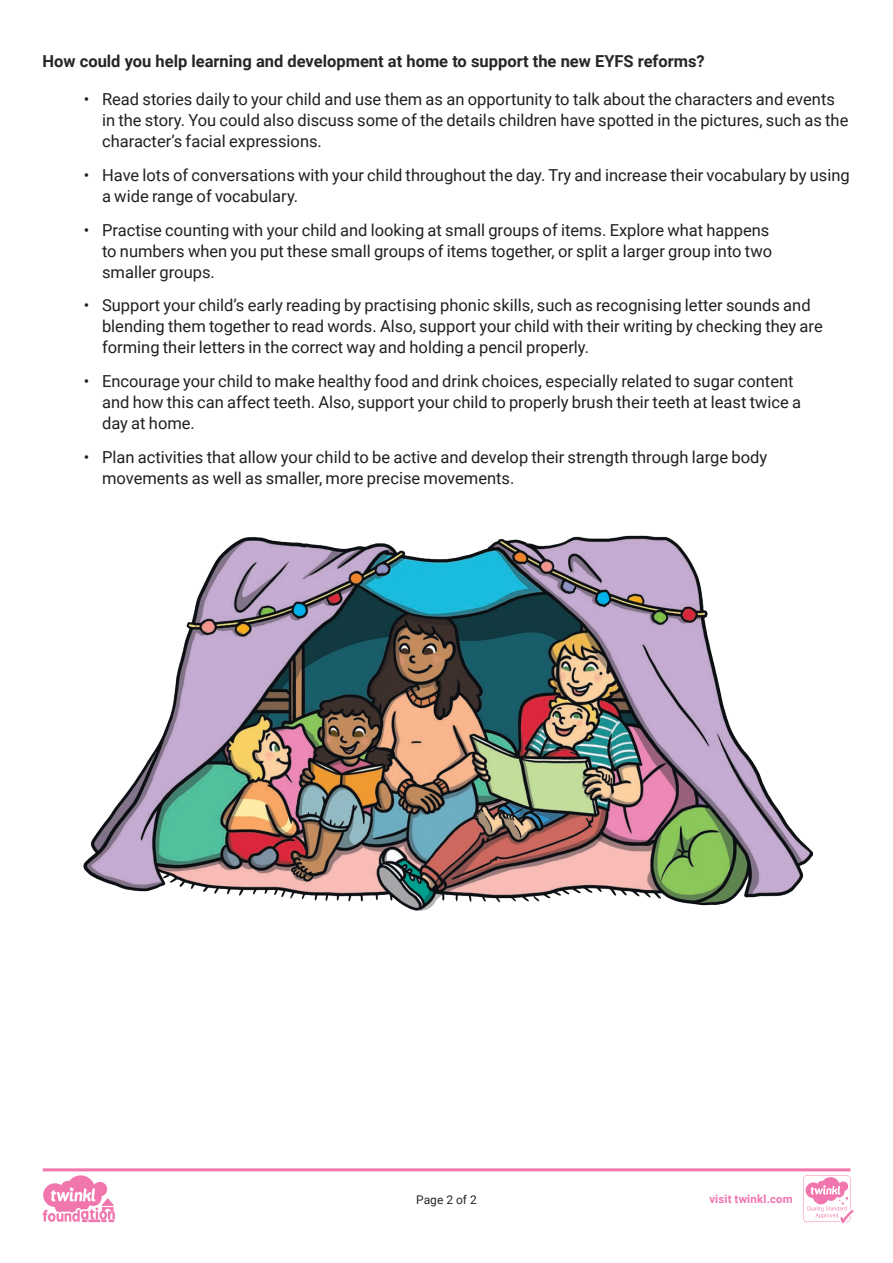
<style>
.page{position:relative;width:893px;height:1263px;background:#fff}
.page>*{position:absolute;margin:0;border:0;box-sizing:border-box;transform-origin:0 0}
.t1{font:16.5px/21px "Roboto";color:#231f20}
.Heading_4{font:700 16.5px "Roboto";color:#282526}
.t2{font:12px "Roboto";color:#282526}
.t3{font:700 11.4px "Roboto";letter-spacing:.02em;color:#f176ae}
</style>
<div class="page">
<img style="left:84px;top:535px;width:728px;height:375px">
<svg style="left:43px;top:1168px;width:810px;height:55px"></svg>
<p class="Heading_4" style="left:43px;top:50px;width:664px">How could you help learning and development at home to support the new EYFS reforms?</p>
<p class="t1" style="left:102px;top:88px;width:748px;text-indent:-18px">• Read stories daily to your child and use them as an opportunity to talk about the characters and events in the story. You could also discuss some of the details children have spotted in the pictures, such as the character’s facial expressions.</p>
<p class="t1" style="left:102px;top:164px;width:749px;text-indent:-18px">• Have lots of conversations with your child throughout the day. Try and increase their vocabulary by using a wide range of vocabulary.</p>
<p class="t1" style="left:102px;top:219px;width:672px;text-indent:-18px">• Practise counting with your child and looking at small groups of items. Explore what happens to numbers when you put these small groups of items together, or split a larger group into two smaller groups.</p>
<p class="t1" style="left:102px;top:294px;width:722px;text-indent:-18px">• Support your child’s early reading by practising phonic skills, such as recognising letter sounds and blending them together to read words. Also, support your child with their writing by checking they are forming their letters in the correct way and holding a pencil properly.</p>
<p class="t1" style="left:102px;top:370px;width:701px;text-indent:-18px">• Encourage your child to make healthy food and drink choices, especially related to sugar content and how this can affect teeth. Also, support your child to properly brush their teeth at least twice a day at home.</p>
<p class="t1" style="left:102px;top:446px;width:667px;text-indent:-18px">• Plan activities that allow your child to be active and develop their strength through large body movements as well as smaller, more precise movements.</p>
<p class="t2" style="left:416px;top:1191px;width:62px">Page 2 of 2</p>
<p class="t3" style="left:709px;top:1191px;width:85px">visit twinkl.com</p>
</div>
